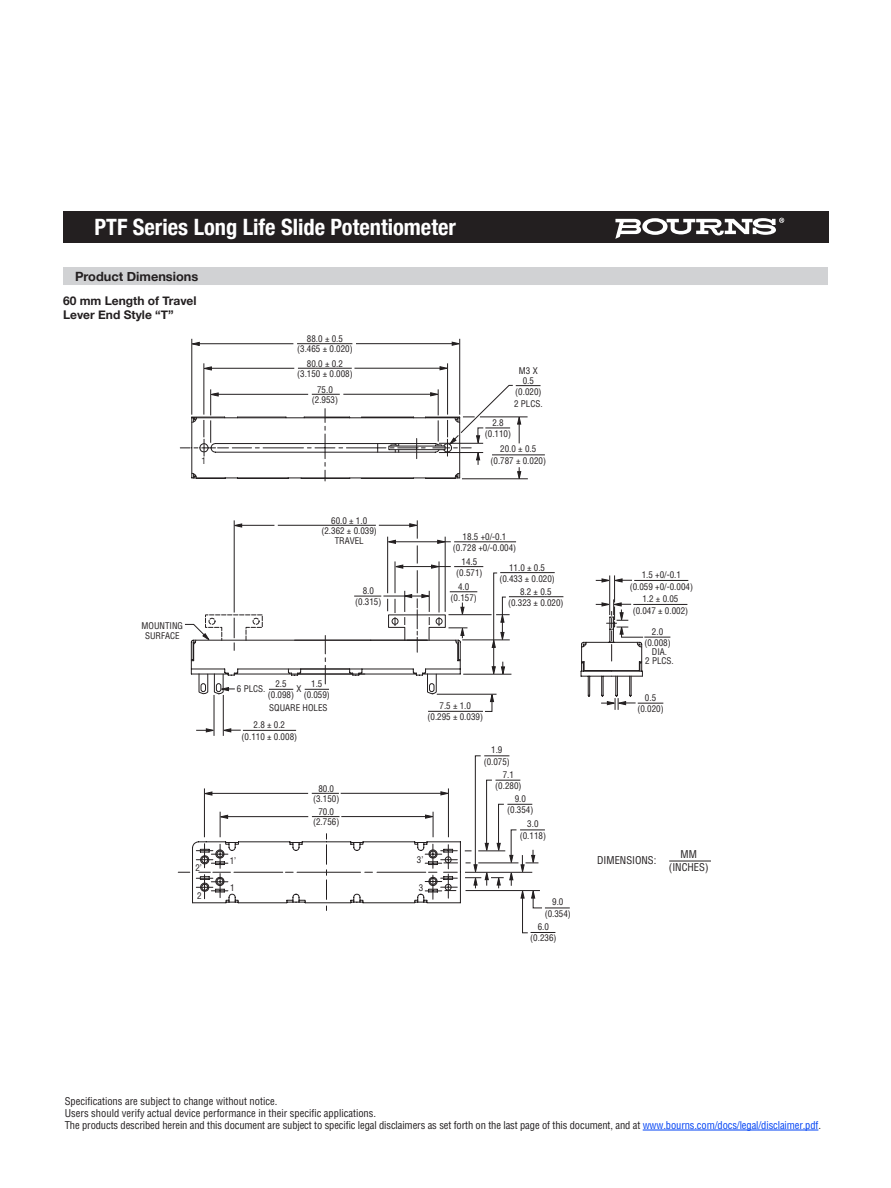
<style>
.page{position:relative;width:891px;height:1188px;background:#fff}
.page>*{position:absolute;margin:0;border:0;box-sizing:border-box;transform-origin:0 0}
.t1{font:700 condensed 22.5px "Helvetica Neue";color:#fff}
.t2{font:700 12.75px "Helvetica Neue";color:#231f20}
.t3{font:700 12px "Helvetica Neue";color:#231f20}
.negative_type_header{font:condensed 10.5px "Helvetica";letter-spacing:-.01em;color:#231f20}
.t4{font:condensed 9px/11.2px "Helvetica";color:#231f20;text-align:center}
.s1{color:#0042f4}
</style>
<div class="page">
<hr style="left:447px;top:363px;width:1px;height:52px;background:#231f20">
<svg style="left:203px;top:366px;width:9px;height:4px"></svg>
<svg style="left:440px;top:366px;width:9px;height:4px"></svg>
<hr style="left:210px;top:368px;width:84px;height:1px;background:#231f20">
<hr style="left:354px;top:368px;width:89px;height:1px;background:#231f20">
<hr style="left:204px;top:363px;width:1px;height:52px;background:#231f20">
<hr style="left:298px;top:368px;width:54px;height:1px;background:#231f20">
<hr style="left:459px;top:339px;width:1px;height:76px;background:#231f20">
<svg style="left:191px;top:342px;width:9px;height:4px"></svg>
<svg style="left:452px;top:342px;width:9px;height:4px"></svg>
<hr style="left:198px;top:343px;width:95px;height:1px;background:#231f20">
<hr style="left:356px;top:343px;width:99px;height:1px;background:#231f20">
<hr style="left:192px;top:339px;width:1px;height:76px;background:#231f20">
<hr style="left:297px;top:343px;width:55px;height:1px;background:#231f20">
<hr style="left:492px;top:455px;width:53px;height:1px;background:#231f20">
<svg style="left:180px;top:385px;width:361px;height:95px"></svg>
<svg style="left:190px;top:444px;width:271px;height:38px"></svg>
<hr style="left:243px;top:730px;width:53px;height:1px;background:#231f20">
<hr style="left:214px;top:695px;width:1px;height:41px;background:#231f20">
<hr style="left:223px;top:695px;width:1px;height:41px;background:#231f20">
<svg style="left:222px;top:728px;width:19px;height:4px"></svg>
<svg style="left:196px;top:728px;width:19px;height:4px"></svg>
<hr style="left:633px;top:604px;width:54px;height:1px;background:#231f20">
<hr style="left:634px;top:580px;width:54px;height:1px;background:#231f20">
<svg style="left:185px;top:520px;width:485px;height:192px"></svg>
<svg style="left:178px;top:755px;width:392px;height:179px"></svg>
<div style="left:63px;top:212px;width:766px;height:31px;background:#231f20"></div>
<div style="left:63px;top:267px;width:765px;height:18px;background:#d1d2d4"></div>
<hr style="left:669px;top:861px;width:42px;height:1px;background:#231f20">
<svg style="left:615px;top:218px;width:169px;height:21px"></svg>
<hr style="left:643px;top:1130px;width:175px;height:1px;background:#0042f4">
<p class="t1" style="left:95px;top:208px;width:363px">PTF Series Long Life Slide Potentiometer</p>
<p class="t2" style="left:75px;top:266px;width:125px">Product Dimensions</p>
<p class="t3" style="left:63px;top:291px;width:135px">60 mm Length of Travel</p>
<p class="t3" style="left:63px;top:305px;width:112px">Lever End Style “T”</p>
<p class="t4" style="left:202px;top:455px;width:6px">1</p>
<p class="t4" style="left:142px;top:620px;width:43px;line-height:10.5px">MOUNTING<br>SURFACE</p>
<p class="t4" style="left:195px;top:862px;width:8px">2’</p>
<p class="t4" style="left:197px;top:890px;width:6px">2</p>
<p class="t4" style="left:297px;top:333px;width:57px;line-height:10.5px">88.0 ± 0.5 (3.465 ± 0.020)</p>
<p class="t4" style="left:297px;top:358px;width:57px;line-height:10.5px">80.0 ± 0.2 (3.150 ± 0.008)</p>
<p class="t4" style="left:312px;top:384px;width:28px;line-height:10.5px">75.0 (2.953)</p>
<p class="t4" style="left:321px;top:515px;width:57px;line-height:10.5px">60.0 ± 1.0 (2.362 ± 0.039)</p>
<p class="t4" style="left:335px;top:535px;width:31px">TRAVEL</p>
<p class="t4" style="left:355px;top:585px;width:28px">8.0 (0.315)</p>
<p class="t4" style="left:268px;top:678px;width:28px">2.5 (0.098)</p>
<p class="t4" style="left:304px;top:678px;width:28px">1.5 (0.059)</p>
<p class="t4" style="left:237px;top:683px;width:30px">6 PLCS.</p>
<p class="t4" style="left:297px;top:683px;width:7px">X</p>
<p class="t4" style="left:269px;top:702px;width:60px">SQUARE HOLES</p>
<p class="t4" style="left:242px;top:719px;width:57px">2.8 ± 0.2 (0.110 ± 0.008)</p>
<p class="t4" style="left:230px;top:854px;width:8px">1’</p>
<p class="t4" style="left:230px;top:882px;width:6px">1</p>
<p class="t4" style="left:313px;top:783px;width:28px;line-height:10.5px">80.0 (3.150)</p>
<p class="t4" style="left:313px;top:806px;width:28px;line-height:10.5px">70.0 (2.756)</p>
<p class="t4" style="left:519px;top:365px;width:20px">M3 X</p>
<p class="t4" style="left:514px;top:398px;width:30px">2 PLCS.</p>
<p class="t4" style="left:515px;top:374px;width:28px">0.5 (0.020)</p>
<p class="t4" style="left:485px;top:417px;width:28px">2.8 (0.110)</p>
<p class="t4" style="left:491px;top:443px;width:57px">20.0 ± 0.5 (0.787 ± 0.020)</p>
<p class="t4" style="left:453px;top:531px;width:65px">18.5 +0/-0.1 (0.728 +0/-0.004)</p>
<p class="t4" style="left:456px;top:555px;width:28px">14.5 (0.571)</p>
<p class="t4" style="left:451px;top:581px;width:28px">4.0 (0.157)</p>
<p class="t4" style="left:428px;top:700px;width:57px">7.5 ± 1.0 (0.295 ± 0.039)</p>
<p class="t4" style="left:499px;top:561px;width:57px">11.0 ± 0.5 (0.433 ± 0.020)</p>
<p class="t4" style="left:508px;top:586px;width:57px">8.2 ± 0.5 (0.323 ± 0.020)</p>
<p class="t4" style="left:633px;top:593px;width:57px">1.2 ± 0.05 (0.047 ± 0.002)</p>
<p class="t4" style="left:644px;top:626px;width:28px">2.0 (0.008)</p>
<p class="t4" style="left:645px;top:647px;width:30px;line-height:9px">DIA.<br>2 PLCS.</p>
<p class="t4" style="left:630px;top:569px;width:65px">1.5 +0/-0.1 (0.059 +0/-0.004)</p>
<p class="t4" style="left:637px;top:692px;width:28px">0.5 (0.020)</p>
<p class="t4" style="left:417px;top:854px;width:8px">3’</p>
<p class="t4" style="left:419px;top:882px;width:6px">3</p>
<p class="t4" style="left:484px;top:744px;width:28px">1.9 (0.075)</p>
<p class="t4" style="left:495px;top:769px;width:28px">7.1 (0.280)</p>
<p class="t4" style="left:507px;top:793px;width:28px">9.0 (0.354)</p>
<p class="t4" style="left:520px;top:818px;width:28px">3.0 (0.118)</p>
<p class="t4" style="left:545px;top:896px;width:28px">9.0 (0.354)</p>
<p class="t4" style="left:530px;top:921px;width:28px">6.0 (0.236)</p>
<p class="negative_type_header" style="left:597px;top:854px;width:61px">DIMENSIONS:</p>
<p class="negative_type_header" style="left:681px;top:848px;width:18px">MM</p>
<p class="negative_type_header" style="left:669px;top:860px;width:41px">(INCHES)</p>
<p class="negative_type_header" style="left:65px;top:1095px;width:214px">Specifications are subject to change without notice.</p>
<p class="negative_type_header" style="left:65px;top:1107px;width:313px">Users should verify actual device performance in their specific applications.</p>
<p class="negative_type_header" style="left:65px;top:1119px;width:758px">The products described herein and this document are subject to specific legal disclaimers as set forth on the last page of this document, and at <span class="s1">www.bourns.com/docs/legal/disclaimer.pdf</span>.</p>
</div>
